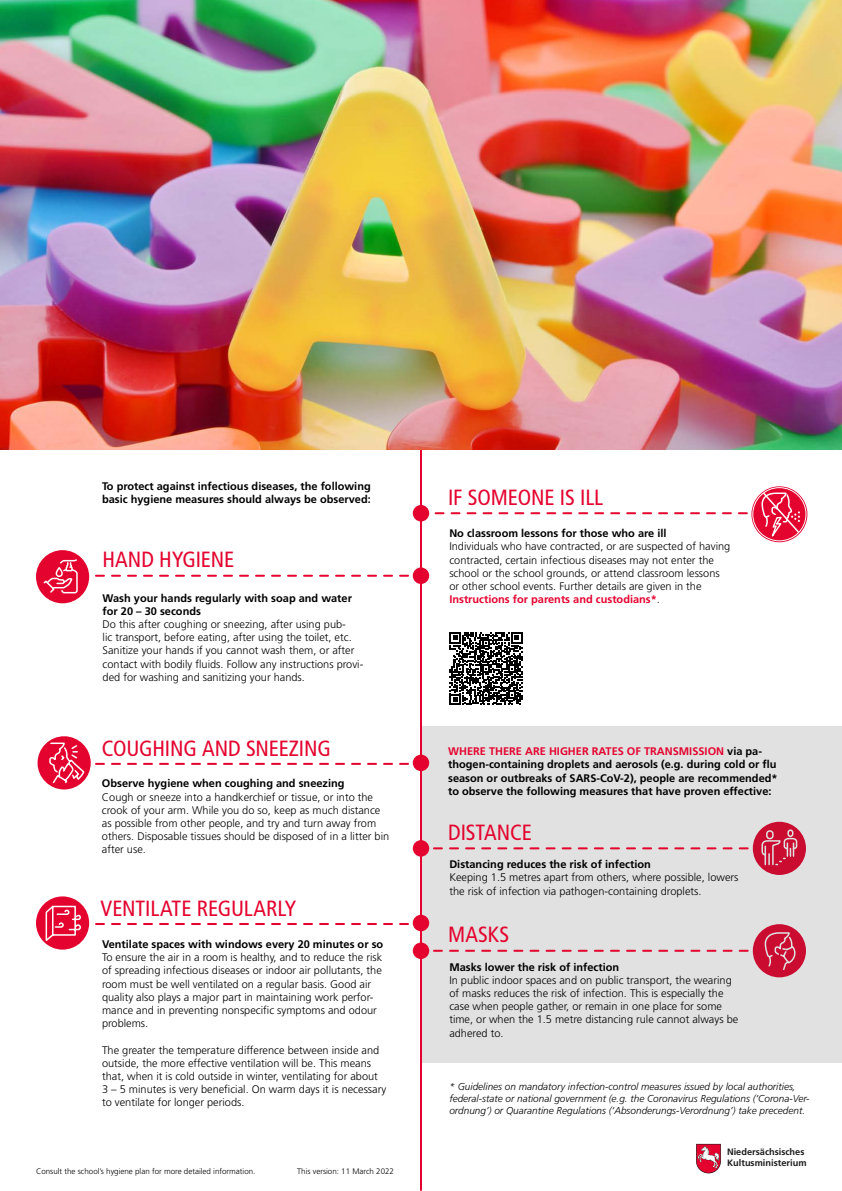
<style>
.page{position:relative;width:842px;height:1191px;background:#fff}
.page>*{position:absolute;margin:0;border:0;box-sizing:border-box;transform-origin:0 0}
.Subhead{font:condensed 22px "Frutiger LT Std";letter-spacing:-.005em;color:#e4032e}
.Bodytext{font:300 11px/13.2px "Frutiger LT Std";color:#000}
.Bodytext-2{font:700 11px/13.2px "Frutiger LT Std";color:#000}
.Bodytext-3{font:italic 300 10px/12px "Frutiger LT Std";color:#000}
.t1{font:700 9.2px/11.1px "Frutiger LT Std";color:#1c1c1c}
.Konsultationsgrößen{font:300 8px "Frutiger LT Std";color:#000}
.s1{font-weight:700;color:#e4032e}
.s2{color:#e4032e}
</style>
<div class="page">
<div style="left:38px;top:736px;width:53px;height:53px;background:#e4032e;border-radius:50%"></div>
<svg style="left:49px;top:742px;width:36px;height:43px"></svg>
<div style="left:36px;top:550px;width:53px;height:53px;background:#e4032e;border-radius:50%"></div>
<svg style="left:42px;top:558px;width:36px;height:36px"></svg>
<div style="left:36px;top:896px;width:53px;height:53px;background:#e4032e;border-radius:50%"></div>
<svg style="left:45px;top:904px;width:37px;height:39px"></svg>
<svg style="left:751px;top:486px;width:56px;height:56px"></svg>
<svg style="left:761px;top:491px;width:39px;height:52px;background:#eb4565"></svg>
<div style="left:752px;top:487px;width:54px;height:54px;border:1px solid #fff;border-radius:50%"></div>
<svg style="left:696px;top:1143px;width:25px;height:30px"></svg>
<div style="left:420px;top:726px;width:422px;height:336px;background:#e1e1e1"></div>
<hr style="left:420px;top:433px;width:2px;height:757px;background:#e4032e">
<div style="left:413px;top:505px;width:16px;height:16px;background:#e4032e;border-radius:50%"></div>
<svg style="left:429px;top:512px;width:318px;height:2px"></svg>
<div style="left:413px;top:567px;width:16px;height:17px;background:#e4032e;border-radius:50%"></div>
<svg style="left:96px;top:575px;width:312px;height:2px"></svg>
<div style="left:413px;top:754px;width:16px;height:17px;background:#e4032e;border-radius:50%"></div>
<div style="left:413px;top:840px;width:16px;height:16px;background:#e4032e;border-radius:50%"></div>
<div style="left:413px;top:942px;width:16px;height:17px;background:#e4032e;border-radius:50%"></div>
<svg style="left:96px;top:923px;width:312px;height:2px"></svg>
<div style="left:413px;top:914px;width:16px;height:17px;background:#e4032e;border-radius:50%"></div>
<svg style="left:96px;top:763px;width:312px;height:2px"></svg>
<svg style="left:434px;top:847px;width:314px;height:2px"></svg>
<svg style="left:434px;top:949px;width:314px;height:2px"></svg>
<svg style="left:450px;top:632px;width:72px;height:73px"></svg>
<img style="left:0;top:0;width:842px;height:449px">
<p class="Bodytext-2" style="left:102px;top:480px;width:270px">To protect against infectious diseases, the following basic hygiene measures should always be observed:</p>
<p class="Subhead" style="left:103px;top:546px;width:133px">HAND HYGIENE</p>
<p class="Bodytext-2" style="left:103px;top:591px;width:251px">Wash your hands regularly with soap and water for 20 – 30 seconds</p>
<p class="Bodytext" style="left:103px;top:618px;width:262px">Do this after coughing or sneezing, after using pub-<br>lic transport, before eating, after using the toilet, etc.<br>Sanitize your hands if you cannot wash them, or after contact with bodily fluids. Follow any instructions provi&shy;ded for washing and sanitizing your hands.</p>
<p class="Subhead" style="left:102px;top:735px;width:230px">COUGHING AND SNEEZING</p>
<p class="Bodytext-2" style="left:102px;top:777px;width:244px">Observe hygiene when coughing and sneezing</p>
<p class="Bodytext" style="left:102px;top:790px;width:289px">Cough or sneeze into a handkerchief or tissue, or into the crook of your arm. While you do so, keep as much distance as possible from other people, and try and turn away from others. Disposable tissues should be disposed of in a litter bin after use.</p>
<p class="Subhead" style="left:100px;top:895px;width:197px">VENTILATE REGULARLY</p>
<p class="Bodytext-2" style="left:102px;top:937px;width:283px">Ventilate spaces with windows every 20 minutes or so</p>
<p class="Bodytext" style="left:102px;top:951px;width:282px">To ensure the air in a room is healthy, and to reduce the risk of spreading infectious diseases or indoor air pollutants, the room must be well ventilated on a regular basis. Good air quality also plays a major part in maintaining work perfor&shy;mance and in preventing nonspecific symptoms and odour problems.</p>
<p class="Bodytext" style="left:102px;top:1043px;width:286px">The greater the temperature difference between inside and outside, the more effective ventilation will be. This means that, when it is cold outside in winter, ventilating for about 3 – 5 minutes is very beneficial. On warm days it is necessary to ventilate for longer periods.</p>
<p class="Konsultationsgrößen" style="left:36px;top:1167px;width:221px">Consult the school’s hygiene plan for more detailed information.</p>
<p class="Konsultationsgrößen" style="left:297px;top:1167px;width:98px">This version: 11 March 2022</p>
<p class="Subhead" style="left:448px;top:485px;width:157px">IF SOMEONE IS ILL</p>
<p class="Bodytext-2" style="left:449px;top:527px;width:219px">No classroom lessons for those who are ill</p>
<p class="Bodytext" style="left:449px;top:540px;width:282px">Individuals who have contracted, or are suspected of having contracted, certain infectious diseases may not enter the school or the school grounds, or attend classroom lessons or other school events. Further details are given in the <span class="s1">Instructions for parents and custodians*</span>.</p>
<p class="Bodytext-2" style="left:448px;top:745px;width:331px"><span class="s2">WHERE THERE ARE HIGHER RATES OF TRANSMISSION</span> via pa&shy;thogen-containing droplets and aerosols (e.g. during cold or flu season or outbreaks of SARS-CoV-2), people are recommended* to observe the following measures that have proven effective:</p>
<p class="Subhead" style="left:448px;top:819px;width:85px">DISTANCE</p>
<p class="Bodytext-2" style="left:449px;top:858px;width:203px">Distancing reduces the risk of infection</p>
<p class="Bodytext" style="left:449px;top:871px;width:291px">Keeping 1.5 metres apart from others, where possible, lowers the risk of infection via pathogen-containing droplets.</p>
<p class="Subhead" style="left:448px;top:922px;width:63px">MASKS</p>
<p class="Bodytext-2" style="left:449px;top:960px;width:171px">Masks lower the risk of infection</p>
<p class="Bodytext" style="left:449px;top:973px;width:290px">In public indoor spaces and on public transport, the wearing of masks reduces the risk of infection. This is especially the case when people gather, or remain in one place for some time, or when the 1.5 metre distancing rule cannot always be adhered to.</p>
<p class="Bodytext-3" style="left:449px;top:1080px;width:362px">* Guidelines on mandatory infection-control measures issued by local authorities, federal-state or national government (e.g. the Coronavirus Regulations (‘Corona-Ver&shy;ordnung’) or Quarantine Regulations (‘Absonderungs-Verordnung’) take precedent.</p>
<p class="t1" style="left:727px;top:1146px;width:81px">Niedersächsisches<br>Kultusministerium</p>
</div>
